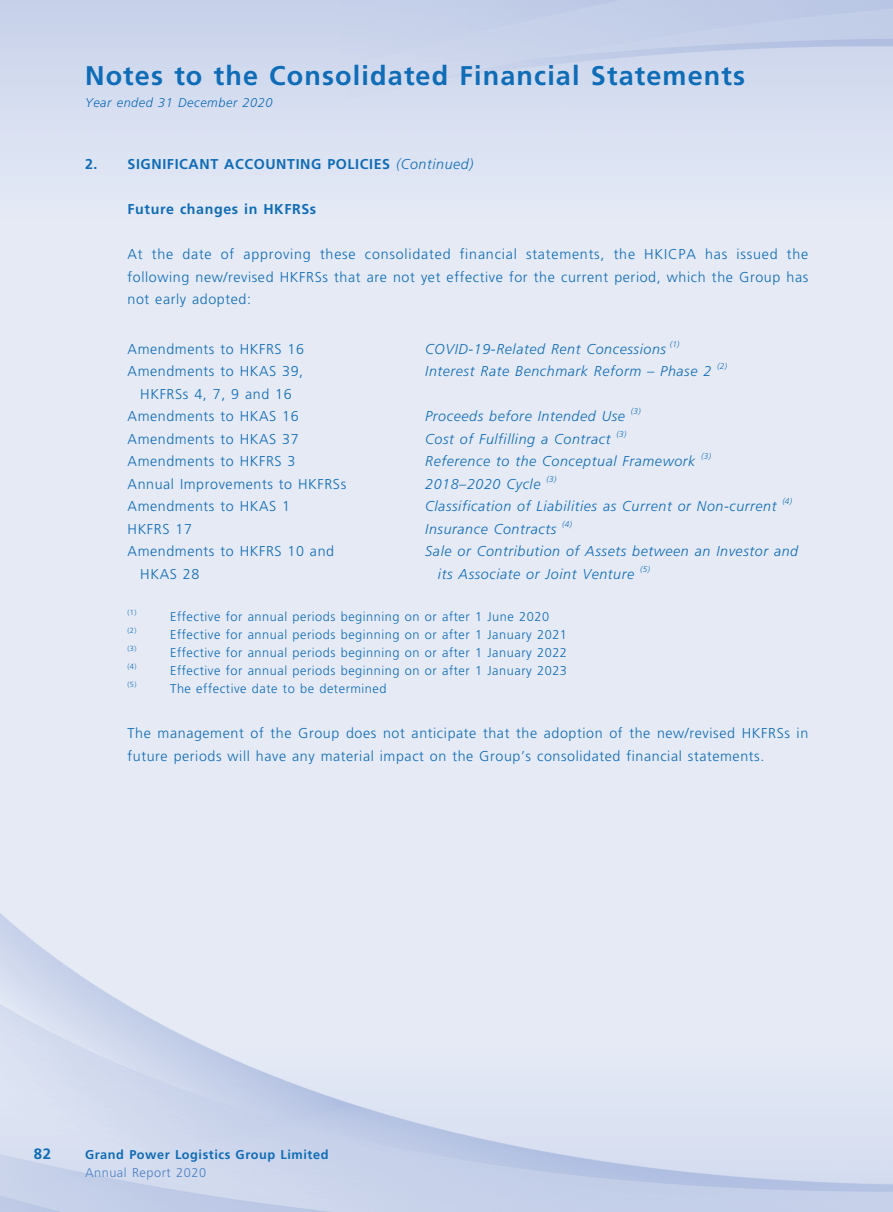
<style>
.page{position:relative;width:893px;height:1212px;background:#fff}
.page>*{position:absolute;margin:0;border:0;box-sizing:border-box;transform-origin:0 0}
.t1{font:700 27px "Frutiger";letter-spacing:.04em;color:#0f6cb6}
.t2{font:700 15px "Frutiger";color:#0f6cb6}
.t3{font:300 14.25px/22.5px "Frutiger";letter-spacing:.04em;color:#0f6cb6}
.t4{font:italic 300 14.25px/22.5px "Frutiger";letter-spacing:.04em;color:#0f6cb6}
.t5{font:700 14.25px "Frutiger";letter-spacing:.04em;color:#0f6cb6}
.t6{font:300 12.75px "Frutiger";letter-spacing:.04em;color:#0f6cb6}
.t7{font:700 12.75px "Frutiger";letter-spacing:.04em;color:#0f6cb6}
.t8{font:italic 300 12.75px "Frutiger";letter-spacing:.04em;color:#0f6cb6}
.t9{font:300 12.75px "Frutiger";letter-spacing:.04em;color:#4b7fc1}
.t10{font:italic 300 8.25px "Frutiger";color:#0f6cb6}
.t11{font:300 7.5px "Frutiger";color:#0f6cb6}
.s1{font-weight:300;font-style:italic}
</style>
<div class="page">
<h1 class="t1" style="left:85px;top:59px;width:662px">Notes to the Consolidated Financial Statements</h1>
<p class="t8" style="left:85px;top:95px;width:189px">Year ended 31 December 2020</p>
<p class="t5" style="left:85px;top:156px;width:390px">2. SIGNIFICANT ACCOUNTING POLICIES <span class="s1">(Continued)</span></p>
<p class="t5" style="left:128px;top:201px;width:190px">Future changes in HKFRSs</p>
<p class="t3" style="left:128px;top:243px;width:682px;text-align:justify">At the date of approving these consolidated financial statements, the HKICPA has issued the following new/revised HKFRSs that are not yet effective for the current period, which the Group has not early adopted:</p>
<p class="t3" style="left:128px;top:338px;width:178px">Amendments to HKFRS 16</p>
<p class="t4" style="left:425px;top:338px;width:242px">COVID-19-Related Rent Concessions</p>
<p class="t10" style="left:670px;top:339px;width:11px">(1)</p>
<p class="t3" style="left:128px;top:360px;width:177px;text-align:center">Amendments to HKAS 39,<br>HKFRSs 4, 7, 9 and 16</p>
<p class="t4" style="left:425px;top:360px;width:288px">Interest Rate Benchmark Reform – Phase 2</p>
<p class="t10" style="left:717px;top:362px;width:11px">(2)</p>
<p class="t3" style="left:128px;top:405px;width:173px">Amendments to HKAS 16</p>
<p class="t4" style="left:425px;top:405px;width:201px">Proceeds before Intended Use</p>
<p class="t10" style="left:631px;top:407px;width:11px">(3)</p>
<p class="t3" style="left:128px;top:428px;width:173px">Amendments to HKAS 37</p>
<p class="t4" style="left:425px;top:428px;width:187px">Cost of Fulfilling a Contract</p>
<p class="t10" style="left:616px;top:429px;width:11px">(3)</p>
<p class="t3" style="left:128px;top:450px;width:169px">Amendments to HKFRS 3</p>
<p class="t4" style="left:425px;top:450px;width:272px">Reference to the Conceptual Framework</p>
<p class="t10" style="left:701px;top:452px;width:11px">(3)</p>
<p class="t3" style="left:128px;top:473px;width:220px">Annual Improvements to HKFRSs</p>
<p class="t4" style="left:425px;top:473px;width:117px">2018–2020 Cycle</p>
<p class="t10" style="left:546px;top:474px;width:11px">(3)</p>
<p class="t3" style="left:128px;top:495px;width:164px">Amendments to HKAS 1</p>
<p class="t4" style="left:425px;top:495px;width:353px">Classification of Liabilities as Current or Non-current</p>
<p class="t10" style="left:782px;top:497px;width:11px">(4)</p>
<p class="t3" style="left:128px;top:518px;width:66px">HKFRS 17</p>
<p class="t4" style="left:425px;top:518px;width:133px">Insurance Contracts</p>
<p class="t10" style="left:562px;top:519px;width:11px">(4)</p>
<p class="t3" style="left:140px;top:540px;width:195px;text-indent:-13px">Amendments to HKFRS 10 and<br>HKAS 28</p>
<p class="t4" style="left:438px;top:540px;width:362px;text-indent:-13px">Sale or Contribution of Assets between an Investor and its Associate or Joint Venture</p>
<p class="t10" style="left:640px;top:564px;width:11px">(5)</p>
<p class="t11" style="left:128px;top:608px;width:10px">(1)</p>
<p class="t6" style="left:170px;top:610px;width:381px">Effective for annual periods beginning on or after 1 June 2020</p>
<p class="t11" style="left:128px;top:626px;width:10px">(2)</p>
<p class="t6" style="left:170px;top:628px;width:398px">Effective for annual periods beginning on or after 1 January 2021</p>
<p class="t11" style="left:128px;top:644px;width:10px">(3)</p>
<p class="t6" style="left:170px;top:646px;width:398px">Effective for annual periods beginning on or after 1 January 2022</p>
<p class="t11" style="left:128px;top:662px;width:10px">(4)</p>
<p class="t6" style="left:170px;top:664px;width:398px">Effective for annual periods beginning on or after 1 January 2023</p>
<p class="t11" style="left:128px;top:680px;width:10px">(5)</p>
<p class="t6" style="left:170px;top:682px;width:218px">The effective date to be determined</p>
<p class="t3" style="left:128px;top:722px;width:682px">The management of the Group does not anticipate that the adoption of the new/revised HKFRSs in future periods will have any material impact on the Group’s consolidated financial statements.</p>
<p class="t2" style="left:34px;top:1145px;width:19px">82</p>
<p class="t7" style="left:85px;top:1147px;width:245px">Grand Power Logistics Group Limited</p>
<p class="t9" style="left:85px;top:1165px;width:123px">Annual Report 2020</p>
</div>
